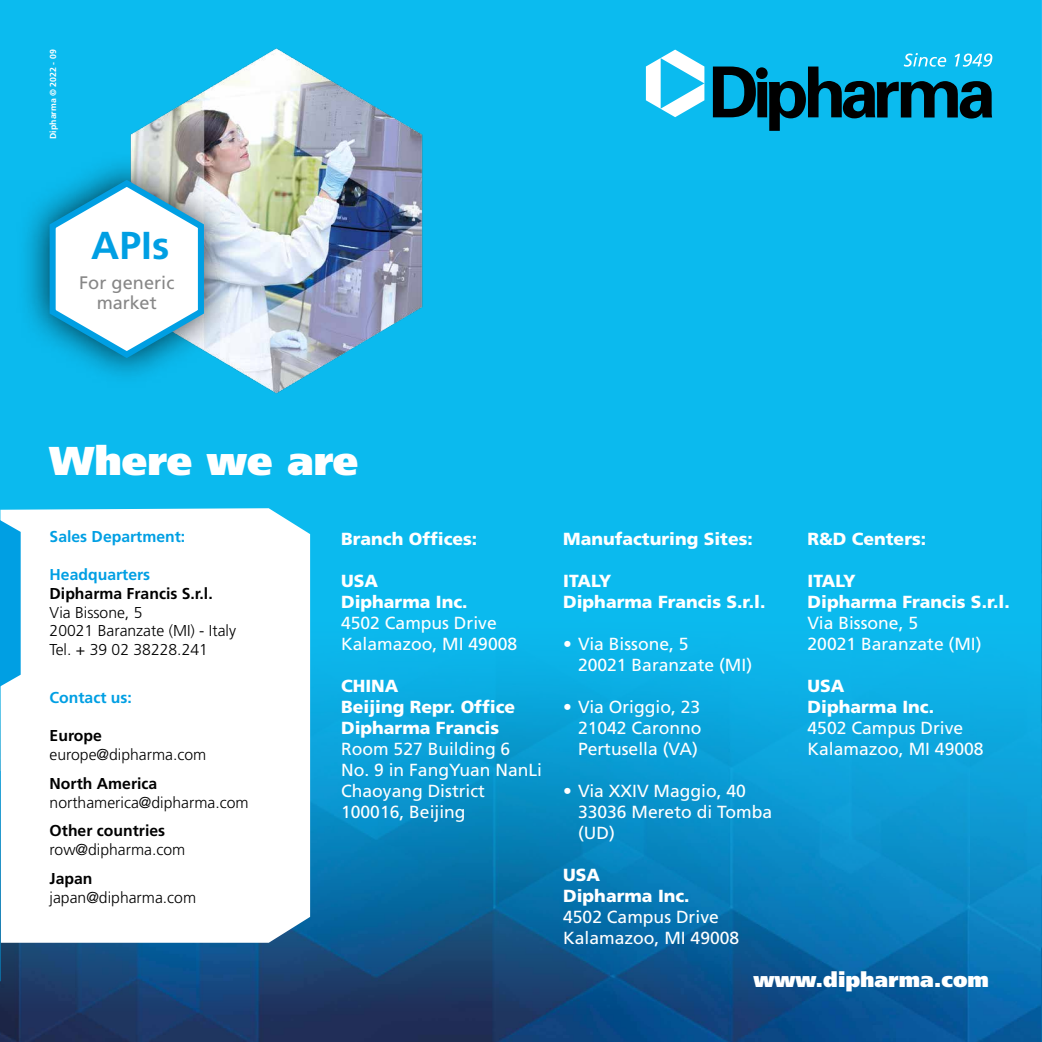
<style>
.page{position:relative;width:1042px;height:1042px;background:#0bbbef}
.page>*{position:absolute;margin:0;border:0;box-sizing:border-box;transform-origin:0 0}
.t1{font:900 40.25px "Frutiger";color:#fff}
.t2{font:700 38.85px "Frutiger";color:#009fe3}
.t3{font:900 21px "Frutiger";color:#fff}
.t4{font:18.2px/20.8px "Frutiger";color:#878787;text-align:center}
.t5{font:17.5px/21px "Frutiger";color:#fff}
.t6{font:900 17.5px/21px "Frutiger";color:#fff}
.t7{font:300 15.75px/18.9px "Frutiger";color:#000}
.t8{font:700 15.75px "Frutiger";color:#000}
.t9{font:700 15.75px "Frutiger";color:#009fe3}
.t10{font:700 8.75px "Frutiger";color:#fff}
</style>
<div class="page">
<img style="left:0;top:534px;width:1041px;height:508px">
<div style="left:0;top:508px;width:310px;height:435px;background:#fff"></div>
<svg style="left:0;top:508px;width:21px;height:190px;background:#2fb1e8"></svg>
<img style="left:1041px;top:0;width:1px;height:1042px">
<img style="left:130px;top:48px;width:293px;height:346px">
<svg style="left:646px;top:50px;width:58px;height:67px"></svg>
<svg style="left:713px;top:53px;width:279px;height:78px"></svg>
<div style="left:16px;top:150px;width:221px;height:238px;background:#000;opacity:.75"></div>
<svg style="left:47px;top:176px;width:162px;height:186px;background:#aad8e9"></svg>
<svg style="left:0;top:770px;width:1px;height:211px"></svg>
<p class="t10" style="left:48px;top:139px;width:91px;rotate:-90deg">Dipharma © 2022 - 09</p>
<h2 class="t2" style="left:91px;top:223px;width:80px">APIs</h2>
<p class="t4" style="left:79px;top:272px;width:97px">For generic market</p>
<h1 class="t1" style="left:50px;top:436px;width:310px">Where we are</h1>
<p class="t9" style="left:50px;top:527px;width:137px">Sales Department:</p>
<p class="t9" style="left:50px;top:565px;width:102px">Headquarters</p>
<p class="t8" style="left:50px;top:584px;width:165px">Dipharma Francis S.r.l.</p>
<p class="t7" style="left:50px;top:603px;width:188px">Via Bissone, 5<br>20021 Baranzate (MI) - Italy<br>Tel. + 39 02 38228.241</p>
<p class="t9" style="left:50px;top:688px;width:84px">Contact us:</p>
<p class="t8" style="left:50px;top:726px;width:54px">Europe</p>
<p class="t7" style="left:50px;top:745px;width:158px">europe@dipharma.com</p>
<p class="t8" style="left:50px;top:774px;width:109px">North America</p>
<p class="t7" style="left:50px;top:793px;width:200px">northamerica@dipharma.com</p>
<p class="t8" style="left:50px;top:821px;width:117px">Other countries</p>
<p class="t7" style="left:50px;top:840px;width:137px">row@dipharma.com</p>
<p class="t8" style="left:50px;top:869px;width:44px">Japan</p>
<p class="t7" style="left:50px;top:888px;width:148px">japan@dipharma.com</p>
<p class="t6" style="left:341px;top:528px;width:138px">Branch Offices:</p>
<p class="t6" style="left:341px;top:570px;width:128px">USA<br>Dipharma Inc.</p>
<p class="t5" style="left:341px;top:612px;width:178px">4502 Campus Drive<br>Kalamazoo, MI 49008</p>
<p class="t6" style="left:341px;top:675px;width:175px">CHINA<br>Beijing Repr. Office<br>Dipharma Francis</p>
<p class="t5" style="left:341px;top:738px;width:202px">Room 527 Building 6<br>No. 9 in FangYuan NanLi<br>Chaoyang District<br>100016, Beijing</p>
<p class="t6" style="left:563px;top:528px;width:191px">Manufacturing Sites:</p>
<p class="t6" style="left:563px;top:570px;width:204px">ITALY<br>Dipharma Francis S.r.l.</p>
<p class="t5" style="left:578px;top:633px;width:176px;text-indent:-15px">• Via Bissone, 5<br>20021 Baranzate (MI)</p>
<p class="t5" style="left:578px;top:696px;width:125px;text-align:justify;text-indent:-15px">• Via Origgio, 23<br>21042 Caronno Pertusella (VA)</p>
<p class="t5" style="left:578px;top:780px;width:196px;text-indent:-15px">• Via XXIV Maggio, 40<br>33036 Mereto di Tomba (UD)</p>
<p class="t6" style="left:563px;top:864px;width:128px">USA<br>Dipharma Inc.</p>
<p class="t5" style="left:563px;top:906px;width:178px">4502 Campus Drive<br>Kalamazoo, MI 49008</p>
<p class="t6" style="left:807px;top:528px;width:120px">R&amp;D Centers:</p>
<p class="t6" style="left:807px;top:570px;width:204px">ITALY<br>Dipharma Francis S.r.l.</p>
<p class="t5" style="left:807px;top:612px;width:176px">Via Bissone, 5<br>20021 Baranzate (MI)</p>
<p class="t6" style="left:807px;top:675px;width:128px">USA<br>Dipharma Inc.</p>
<p class="t5" style="left:807px;top:717px;width:178px">4502 Campus Drive<br>Kalamazoo, MI 49008</p>
<p class="t3" style="left:753px;top:967px;width:237px">www.dipharma.com</p>
</div>
